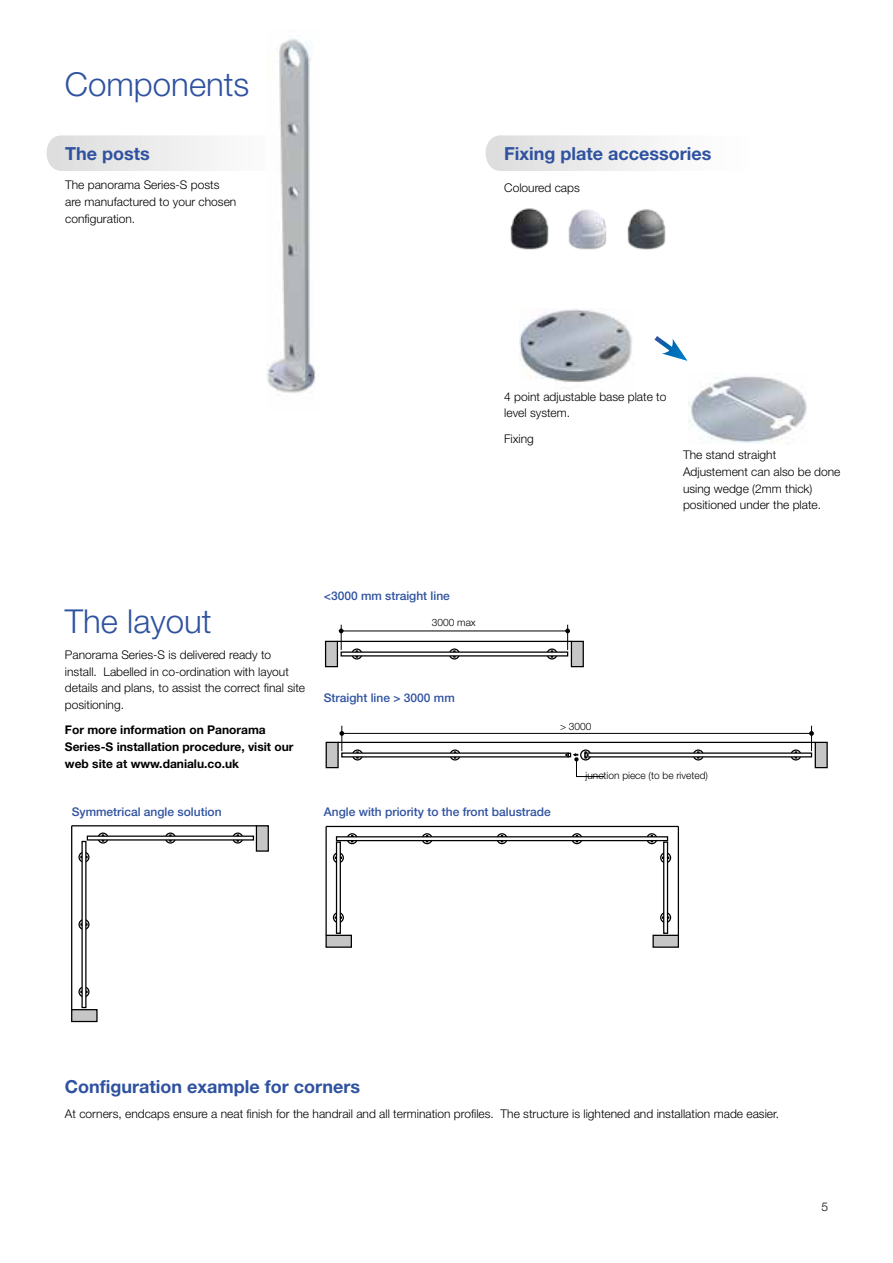
<style>
.page{position:relative;width:893px;height:1263px;background:#fff}
.page>*{position:absolute;margin:0;border:0;box-sizing:border-box;transform-origin:0 0}
.t1{font:300 33px "Helvetica Neue LT Pro";color:#2f52a0}
.t2{font:700 18px "Helvetica Neue LT Pro";color:#2f52a0}
.t3{font:300 12px/16.8px "Helvetica Neue LT Pro";color:#000}
.t4{font:500 12px "Helvetica Neue LT Pro";color:#2f52a0}
.t5{font:700 12px/16.8px "Helvetica Neue LT Pro";color:#000}
.t6{font:300 10.2px "Helvetica Neue LT Pro";color:#000}
</style>
<div class="page">
<svg style="left:46px;top:135px;width:168px;height:36px"></svg>
<img style="left:689px;top:376px;width:118px;height:68px">
<img style="left:520px;top:309px;width:112px;height:80px">
<svg style="left:485px;top:135px;width:168px;height:36px"></svg>
<img style="left:267px;top:39px;width:49px;height:354px">
<svg style="left:654px;top:336px;width:33px;height:25px"></svg>
<img style="left:510px;top:208px;width:39px;height:42px">
<img style="left:568px;top:209px;width:39px;height:41px">
<img style="left:627px;top:209px;width:39px;height:41px">
<div style="left:449px;top:648px;width:11px;height:11px;border:1px solid #000;border-radius:50%"></div>
<div style="left:546px;top:648px;width:11px;height:11px;border:1px solid #000;border-radius:50%"></div>
<div style="left:351px;top:648px;width:11px;height:11px;border:1px solid #000;border-radius:50%"></div>
<svg style="left:341px;top:652px;width:227px;height:4px"></svg>
<div style="left:326px;top:641px;width:11px;height:26px;background:#c6c6c6"></div>
<div style="left:325px;top:641px;width:13px;height:26px;border:1px solid #000"></div>
<div style="left:571px;top:641px;width:12px;height:26px;background:#c6c6c6"></div>
<div style="left:571px;top:641px;width:13px;height:26px;border:1px solid #000"></div>
<hr style="left:337px;top:641px;width:234px;height:1px;background:#000">
<hr style="left:341px;top:631px;width:227px;height:1px;background:#000">
<svg style="left:339px;top:625px;width:5px;height:25px"></svg>
<svg style="left:565px;top:625px;width:5px;height:25px"></svg>
<div style="left:693px;top:749px;width:11px;height:11px;border:1px solid #000;border-radius:50%"></div>
<div style="left:790px;top:749px;width:11px;height:11px;border:1px solid #000;border-radius:50%"></div>
<div style="left:580px;top:749px;width:11px;height:11px;border:1px solid #000;border-radius:50%"></div>
<svg style="left:585px;top:753px;width:226px;height:4px"></svg>
<svg style="left:450px;top:750px;width:10px;height:10px"></svg>
<div style="left:449px;top:749px;width:12px;height:11px;border:1px solid #000;border-radius:50%"></div>
<div style="left:352px;top:749px;width:11px;height:11px;border:1px solid #000;border-radius:50%"></div>
<svg style="left:342px;top:753px;width:226px;height:4px"></svg>
<div style="left:326px;top:742px;width:12px;height:26px;background:#c6c6c6"></div>
<div style="left:326px;top:742px;width:13px;height:26px;border:1px solid #000"></div>
<div style="left:815px;top:742px;width:12px;height:26px;background:#c6c6c6"></div>
<div style="left:815px;top:742px;width:13px;height:26px;border:1px solid #000"></div>
<svg style="left:565px;top:751px;width:39px;height:26px"></svg>
<hr style="left:338px;top:742px;width:477px;height:1px;background:#000">
<hr style="left:342px;top:733px;width:469px;height:1px;background:#000">
<svg style="left:339px;top:726px;width:5px;height:25px"></svg>
<svg style="left:809px;top:726px;width:5px;height:25px"></svg>
<div style="left:422px;top:833px;width:11px;height:11px;border:1px solid #000;border-radius:50%"></div>
<svg style="left:497px;top:834px;width:10px;height:10px"></svg>
<div style="left:496px;top:833px;width:12px;height:11px;border:1px solid #000;border-radius:50%"></div>
<div style="left:571px;top:833px;width:11px;height:11px;border:1px solid #000;border-radius:50%"></div>
<div style="left:646px;top:833px;width:11px;height:11px;border:1px solid #000;border-radius:50%"></div>
<div style="left:347px;top:833px;width:11px;height:11px;border:1px solid #000;border-radius:50%"></div>
<hr style="left:336px;top:837px;width:331px;height:3px;background:#fff">
<div style="left:336px;top:836px;width:332px;height:5px;border:1px solid #000"></div>
<div style="left:333px;top:912px;width:11px;height:11px;border:1px solid #000;border-radius:50%"></div>
<div style="left:333px;top:852px;width:11px;height:11px;border:1px solid #000;border-radius:50%"></div>
<hr style="left:336px;top:842px;width:4px;height:91px;background:#fff">
<div style="left:336px;top:841px;width:5px;height:93px;border:1px solid #000"></div>
<div style="left:660px;top:912px;width:11px;height:11px;border:1px solid #000;border-radius:50%"></div>
<div style="left:660px;top:852px;width:11px;height:11px;border:1px solid #000;border-radius:50%"></div>
<hr style="left:664px;top:842px;width:3px;height:91px;background:#fff">
<div style="left:663px;top:841px;width:5px;height:93px;border:1px solid #000"></div>
<div style="left:326px;top:935px;width:25px;height:12px;background:#c6c6c6"></div>
<div style="left:325px;top:935px;width:27px;height:13px;border:1px solid #000"></div>
<hr style="left:326px;top:826px;width:352px;height:1px;background:#000">
<hr style="left:325px;top:826px;width:2px;height:109px;background:#000">
<div style="left:653px;top:935px;width:25px;height:12px;background:#c6c6c6"></div>
<div style="left:652px;top:935px;width:27px;height:13px;border:1px solid #000"></div>
<hr style="left:678px;top:826px;width:1px;height:109px;background:#000">
<svg style="left:165px;top:833px;width:10px;height:10px"></svg>
<div style="left:165px;top:832px;width:11px;height:12px;border:1px solid #000;border-radius:50%"></div>
<svg style="left:233px;top:833px;width:10px;height:10px"></svg>
<div style="left:232px;top:832px;width:11px;height:12px;border:1px solid #000;border-radius:50%"></div>
<svg style="left:98px;top:833px;width:10px;height:10px"></svg>
<div style="left:97px;top:832px;width:12px;height:12px;border:1px solid #000;border-radius:50%"></div>
<hr style="left:87px;top:836px;width:166px;height:4px;background:#fff">
<div style="left:87px;top:835px;width:167px;height:5px;border:1px solid #000"></div>
<div style="left:78px;top:919px;width:12px;height:11px;border:1px solid #000;border-radius:50%"></div>
<div style="left:78px;top:986px;width:12px;height:11px;border:1px solid #000;border-radius:50%"></div>
<svg style="left:79px;top:852px;width:10px;height:10px"></svg>
<div style="left:78px;top:851px;width:12px;height:12px;border:1px solid #000;border-radius:50%"></div>
<svg style="left:82px;top:841px;width:4px;height:166px"></svg>
<div style="left:256px;top:826px;width:12px;height:25px;background:#c6c6c6"></div>
<div style="left:256px;top:825px;width:13px;height:27px;border:1px solid #000"></div>
<div style="left:72px;top:1010px;width:25px;height:11px;background:#c6c6c6"></div>
<div style="left:71px;top:1009px;width:27px;height:13px;border:1px solid #000"></div>
<hr style="left:72px;top:825px;width:184px;height:1px;background:#000">
<hr style="left:71px;top:826px;width:1px;height:184px;background:#000">
<div style="left:237px;top:906px;width:12px;height:11px;border:1px solid #000;border-radius:50%"></div>
<svg style="left:237px;top:908px;width:12px;height:7px"></svg>
<div style="left:224px;top:985px;width:11px;height:11px;border:1px solid #000;border-radius:50%"></div>
<div style="left:224px;top:925px;width:11px;height:11px;border:1px solid #000;border-radius:50%"></div>
<hr style="left:227px;top:915px;width:4px;height:91px;background:#fff">
<hr style="left:217px;top:899px;width:67px;height:1px;background:#000">
<hr style="left:216px;top:899px;width:2px;height:109px;background:#000">
<h1 class="t1" style="left:65px;top:64px;width:186px">Components</h1>
<h2 class="t2" style="left:65px;top:142px;width:86px">The posts</h2>
<p class="t3" style="left:65px;top:176px;width:173px">The panorama Series-S posts are manufactured to your chosen configuration.</p>
<h2 class="t2" style="left:504px;top:142px;width:209px">Fixing plate accessories</h2>
<p class="t3" style="left:504px;top:179px;width:77px">Coloured caps</p>
<p class="t3" style="left:504px;top:388px;width:164px">4 point adjustable base plate to level system.</p>
<p class="t3" style="left:504px;top:430px;width:31px">Fixing</p>
<p class="t3" style="left:683px;top:446px;width:159px">The stand straight<br>Adjustement can also be done using wedge (2mm thick) positioned under the plate.</p>
<h1 class="t1" style="left:65px;top:601px;width:148px">The layout</h1>
<p class="t3" style="left:65px;top:646px;width:242px">Panorama Series-S is delivered ready to install. Labelled in co-ordination with layout details and plans, to assist the correct final site positioning.</p>
<p class="t5" style="left:65px;top:721px;width:230px">For more information on Panorama<br>Series-S installation procedure, visit our web site at www.danialu.co.uk</p>
<p class="t6" style="left:178px;top:645px;width:45px">3000 max</p>
<p class="t4" style="left:324px;top:589px;width:128px">&lt;3000 mm straight line</p>
<p class="t6" style="left:432px;top:616px;width:45px">3000 max</p>
<p class="t4" style="left:324px;top:691px;width:133px">Straight line &gt; 3000 mm</p>
<p class="t6" style="left:560px;top:720px;width:33px">&gt; 3000</p>
<p class="t6" style="left:586px;top:769px;width:124px">junction piece (to be riveted)</p>
<p class="t4" style="left:72px;top:805px;width:151px">Symmetrical angle solution</p>
<p class="t4" style="left:324px;top:805px;width:228px">Angle with priority to the front balustrade</p>
<h2 class="t2" style="left:65px;top:1075px;width:297px">Configuration example for corners</h2>
<p class="t3" style="left:65px;top:1105px;width:716px">At corners, endcaps ensure a neat finish for the handrail and all termination profiles. The structure is lightened and installation made easier.</p>
<p class="t3" style="left:821px;top:1198px;width:8px">5</p>
</div>
